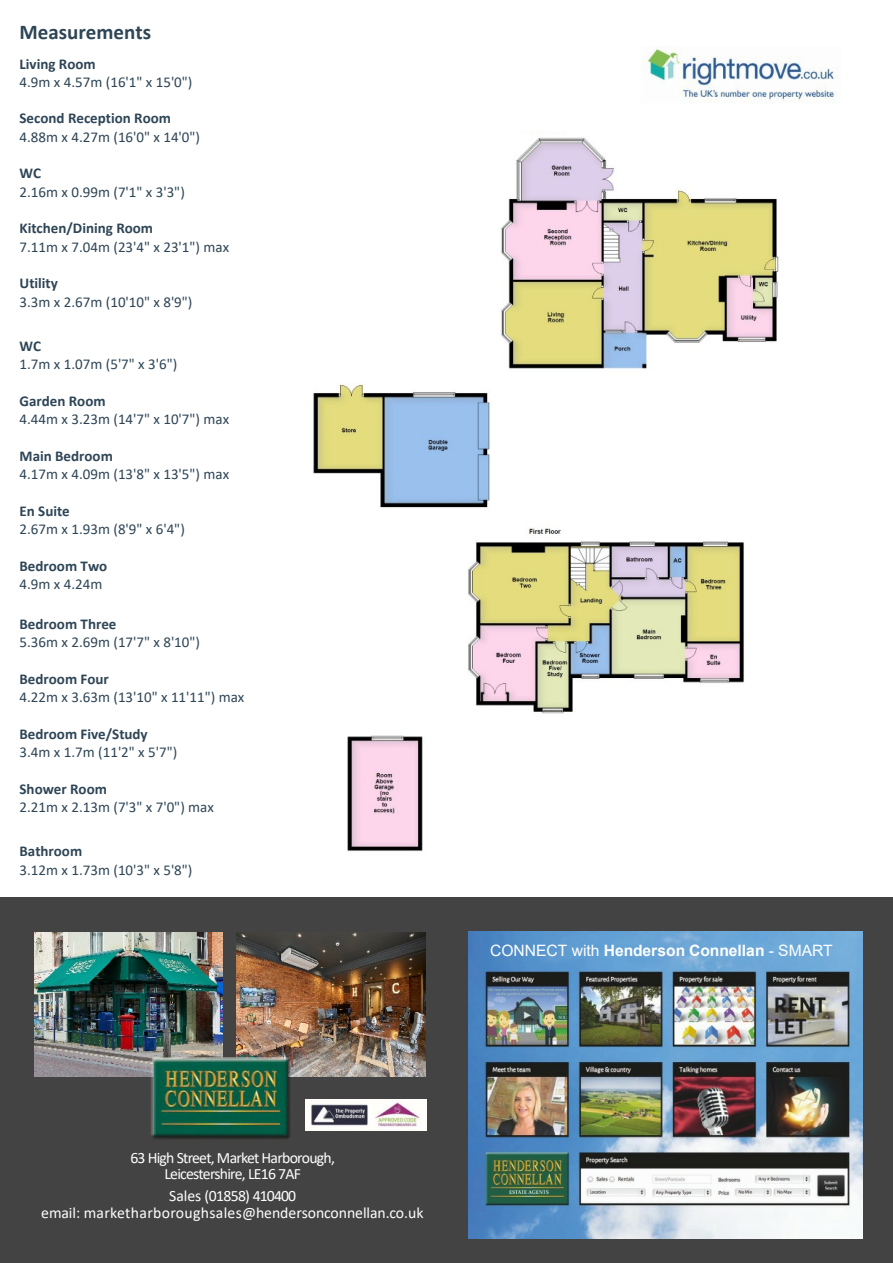
<style>
.page{position:relative;width:893px;height:1263px;background:#fff}
.page>*{position:absolute;margin:0;border:0;box-sizing:border-box;transform-origin:0 0}
.t1{font:700 21px "Calibri";color:#2e4556}
.t2{font:15.75px/17.5px "Calibri";color:#fefefe;text-align:center}
.t3{font:15.75px/15.3px "Calibri";letter-spacing:-.045em;color:#fefefe;text-align:center}
.t4{font:700 15.6px "Arial";color:#fefefe}
.t5{font:15px "Calibri";color:#2e4556}
.t6{font:700 15px "Calibri";color:#2e4556}
.s1{font-weight:400}
</style>
<div class="page">
<img style="left:313px;top:137px;width:466px;height:715px">
<div style="left:0;top:898px;width:893px;height:365px;background:#434343"></div>
<img style="left:34px;top:932px;width:189px;height:145px">
<img style="left:237px;top:932px;width:188px;height:145px">
<img style="left:305px;top:1099px;width:122px;height:31px">
<img style="left:643px;top:46px;width:194px;height:57px">
<img style="left:149px;top:1057px;width:147px;height:82px">
<img style="left:468px;top:932px;width:395px;height:306px">
<h1 class="t1" style="left:20px;top:24px;width:133px">Measurements</h1>
<p class="t6" style="left:20px;top:57px;width:78px">Living Room</p>
<p class="t5" style="left:20px;top:76px;width:174px">4.9m x 4.57m (16'1" x 15'0")</p>
<p class="t6" style="left:20px;top:112px;width:153px">Second Reception Room</p>
<p class="t5" style="left:20px;top:131px;width:182px">4.88m x 4.27m (16'0" x 14'0")</p>
<p class="t6" style="left:20px;top:167px;width:23px">WC</p>
<p class="t5" style="left:20px;top:185px;width:167px">2.16m x 0.99m (7'1" x 3'3")</p>
<p class="t6" style="left:20px;top:222px;width:135px">Kitchen/Dining Room</p>
<p class="t5" style="left:20px;top:240px;width:211px">7.11m x 7.04m (23'4" x 23'1") max</p>
<p class="t6" style="left:20px;top:277px;width:40px">Utility</p>
<p class="t5" style="left:20px;top:295px;width:174px">3.3m x 2.67m (10'10" x 8'9")</p>
<p class="t6" style="left:20px;top:339px;width:23px">WC</p>
<p class="t5" style="left:20px;top:358px;width:159px">1.7m x 1.07m (5'7" x 3'6")</p>
<p class="t6" style="left:20px;top:394px;width:88px">Garden Room</p>
<p class="t5" style="left:20px;top:413px;width:211px">4.44m x 3.23m (14'7" x 10'7") max</p>
<p class="t6" style="left:20px;top:449px;width:95px">Main Bedroom</p>
<p class="t5" style="left:20px;top:468px;width:211px">4.17m x 4.09m (13'8" x 13'5") max</p>
<p class="t6" style="left:20px;top:504px;width:52px">En Suite</p>
<p class="t5" style="left:20px;top:523px;width:167px">2.67m x 1.93m (8'9" x 6'4")</p>
<p class="t6" style="left:20px;top:559px;width:89px">Bedroom Two</p>
<p class="t5" style="left:20px;top:578px;width:84px">4.9m x 4.24m</p>
<p class="t6" style="left:20px;top:618px;width:98px">Bedroom Three</p>
<p class="t5" style="left:20px;top:636px;width:182px">5.36m x 2.69m (17'7" x 8'10")</p>
<p class="t6" style="left:20px;top:673px;width:91px">Bedroom Four</p>
<p class="t5" style="left:20px;top:691px;width:226px">4.22m x 3.63m (13'10" x 11'11") max</p>
<p class="t6" style="left:20px;top:728px;width:130px">Bedroom Five/Study</p>
<p class="t5" style="left:20px;top:746px;width:159px">3.4m x 1.7m (11'2" x 5'7")</p>
<p class="t6" style="left:20px;top:783px;width:89px">Shower Room</p>
<p class="t5" style="left:20px;top:801px;width:196px">2.21m x 2.13m (7'3" x 7'0") max</p>
<p class="t6" style="left:20px;top:845px;width:64px">Bathroom</p>
<p class="t5" style="left:20px;top:863px;width:174px">3.12m x 1.73m (10'3" x 5'8")</p>
<p class="t4" style="left:490px;top:944px;width:344px"><span class="s1">CONNECT with</span> Henderson Connellan <span class="s1">- SMART</span></p>
<p class="t3" style="left:130px;top:1152px;width:206px">63 High Street, Market Harborough,<br>Leicestershire, LE16 7AF</p>
<p class="t2" style="left:41px;top:1188px;width:384px">Sales (01858) 410400<br>email: marketharboroughsales@hendersonconnellan.co.uk</p>
</div>
